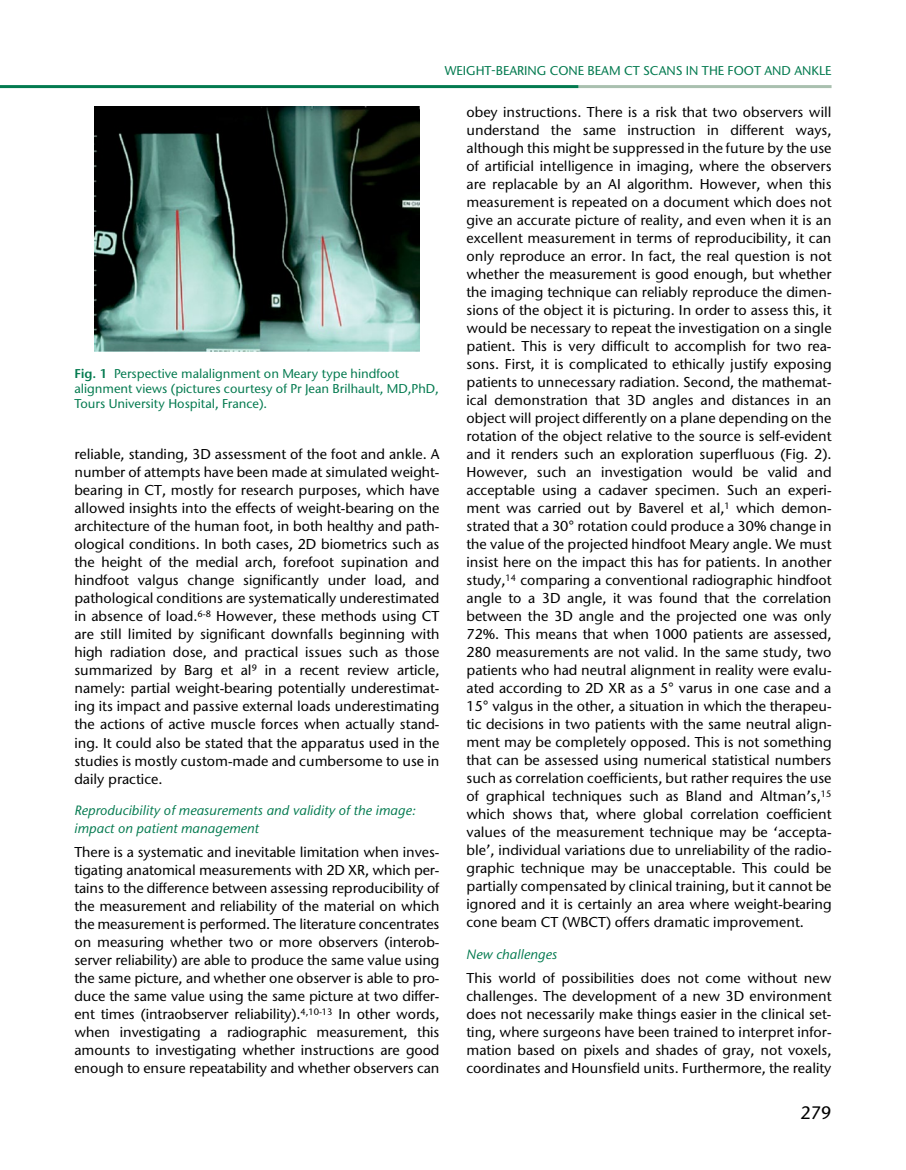
<style>
.page{position:relative;width:906px;height:1170px;background:#fff}
.page>*{position:absolute;margin:0;border:0;box-sizing:border-box;transform-origin:0 0}
.t1{font:500 18px "Stone Sans ITC Pro";color:#000}
.t2{font:500 14.25px/18px "Stone Sans ITC Pro";color:#000;text-align:justify}
.t3{font:italic 500 13.5px/18px "Stone Sans ITC Pro";color:#037a4f}
.t4{font:500 12.75px/15px "Stone Sans ITC Pro";color:#037a4f}
.s1{font-weight:600}
</style>
<div class="page">
<hr style="left:578px;top:85px;width:253px;height:3px;background:#a9c0af">
<hr style="left:0;top:85px;width:578px;height:3px;background:#037a4f">
<img style="left:95px;top:106px;width:324px;height:245px">
<p class="t4" style="left:445px;top:63px;width:20px">Weight</p>
<p class="t4" style="left:491px;top:63px;width:13px">-bearing</p>
<p class="t4" style="left:550px;top:63px;width:10px">cone</p>
<p class="t4" style="left:587px;top:63px;width:9px">beam</p>
<p class="t4" style="left:624px;top:63px;width:28px">CT scans</p>
<p class="t4" style="left:686px;top:63px;width:25px">in the</p>
<p class="t4" style="left:727px;top:63px;width:10px">foot</p>
<p class="t4" style="left:764px;top:63px;width:10px">and</p>
<p class="t4" style="left:794px;top:63px;width:32px">an kle</p>
<p class="t4" style="left:74px;top:366px;width:366px"><span class="s1">Fig. 1</span> Perspective malalignment on Meary type hindfoot alignment views (pictures courtesy of Pr Jean Brilhault, MD,PhD,<br>Tours University Hospital, France).</p>
<p class="t2" style="left:74px;top:445px;width:366px">reliable, standing, 3D assessment of the foot and ankle. A number of attempts have been made at simulated weight&shy;bearing in CT, mostly for research purposes, which have allowed insights into the effects of weight-bearing on the architecture of the human foot, in both healthy and path&shy;ological conditions. In both cases, 2D biometrics such as the height of the medial arch, forefoot supination and hindfoot valgus change significantly under load, and pathological conditions are systematically underestimated in absence of load.<sup>6-8</sup> However, these methods using CT are still limited by significant downfalls beginning with high radiation dose, and practical issues such as those summarized by Barg et al<sup>9</sup> in a recent review article, namely: partial weight-bearing potentially underestimat&shy;ing its impact and passive external loads underestimating the actions of active muscle forces when actually stand&shy;ing. It could also be stated that the apparatus used in the studies is mostly custom-made and cumbersome to use in daily practice.</p>
<p class="t3" style="left:74px;top:801px;width:343px">Reproducibility of measurements and validity of the image: impact on patient management</p>
<p class="t2" style="left:74px;top:842px;width:366px">There is a systematic and inevitable limitation when inves&shy;tigating anatomical measurements with 2D XR, which per&shy;tains to the difference between assessing reproducibility of the measurement and reliability of the material on which the measurement is performed. The literature concentrates on measuring whether two or more observers (interob&shy;server reliability) are able to produce the same value using the same picture, and whether one observer is able to pro&shy;duce the same value using the same picture at two differ&shy;ent times (intraobserver reliability).<sup>4,10-13</sup> In other words, when investigating a radiographic measurement, this amounts to investigating whether instructions are good enough to ensure repeatability and whether observers can</p>
<p class="t2" style="left:466px;top:103px;width:366px">obey instructions. There is a risk that two observers will understand the same instruction in different ways, although this might be suppressed in the future by the use of artificial intelligence in imaging, where the observers are replacable by an AI algorithm. However, when this measurement is repeated on a document which does not give an accurate picture of reality, and even when it is an excellent measurement in terms of reproducibility, it can only reproduce an error. In fact, the real question is not whether the measurement is good enough, but whether the imaging technique can reliably reproduce the dimen&shy;sions of the object it is picturing. In order to assess this, it would be necessary to repeat the investigation on a single patient. This is very difficult to accomplish for two rea&shy;sons. First, it is complicated to ethically justify exposing patients to unnecessary radiation. Second, the mathemat&shy;ical demonstration that 3D angles and distances in an object will project differently on a plane depending on the rotation of the object relative to the source is self-evident and it renders such an exploration superfluous (Fig. 2).<br>However, such an investigation would be valid and acceptable using a cadaver specimen. Such an experi&shy;ment was carried out by Baverel et al,<sup>1</sup> which demon&shy;strated that a 30° rotation could produce a 30% change in the value of the projected hindfoot Meary angle. We must insist here on the impact this has for patients. In another study,<sup>14</sup> comparing a conventional radiographic hindfoot angle to a 3D angle, it was found that the correlation between the 3D angle and the projected one was only 72%. This means that when 1000 patients are assessed, 280 measurements are not valid. In the same study, two patients who had neutral alignment in reality were evalu&shy;ated according to 2D XR as a 5° varus in one case and a 15° valgus in the other, a situation in which the therapeu&shy;tic decisions in two patients with the same neutral align&shy;ment may be completely opposed. This is not something that can be assessed using numerical statistical numbers such as correlation coefficients, but rather requires the use of graphical techniques such as Bland and Altman’s,<sup>15 </sup>which shows that, where global correlation coefficient values of the measurement technique may be ‘accepta&shy;ble’, individual variations due to unreliability of the radio&shy;graphic technique may be unacceptable. This could be partially compensated by clinical training, but it cannot be ignored and it is certainly an area where weight-bearing cone beam CT (WBCT) offers dramatic improvement.</p>
<p class="t3" style="left:466px;top:945px;width:92px">New challenges</p>
<p class="t2" style="left:466px;top:968px;width:366px">This world of possibilities does not come without new challenges. The development of a new 3D environment does not necessarily make things easier in the clinical set&shy;ting, where surgeons have been trained to interpret infor&shy;mation based on pixels and shades of gray, not voxels, coordinates and Hounsfield units. Furthermore, the reality</p>
<p class="t1" style="left:800px;top:1101px;width:32px">279</p>
</div>
